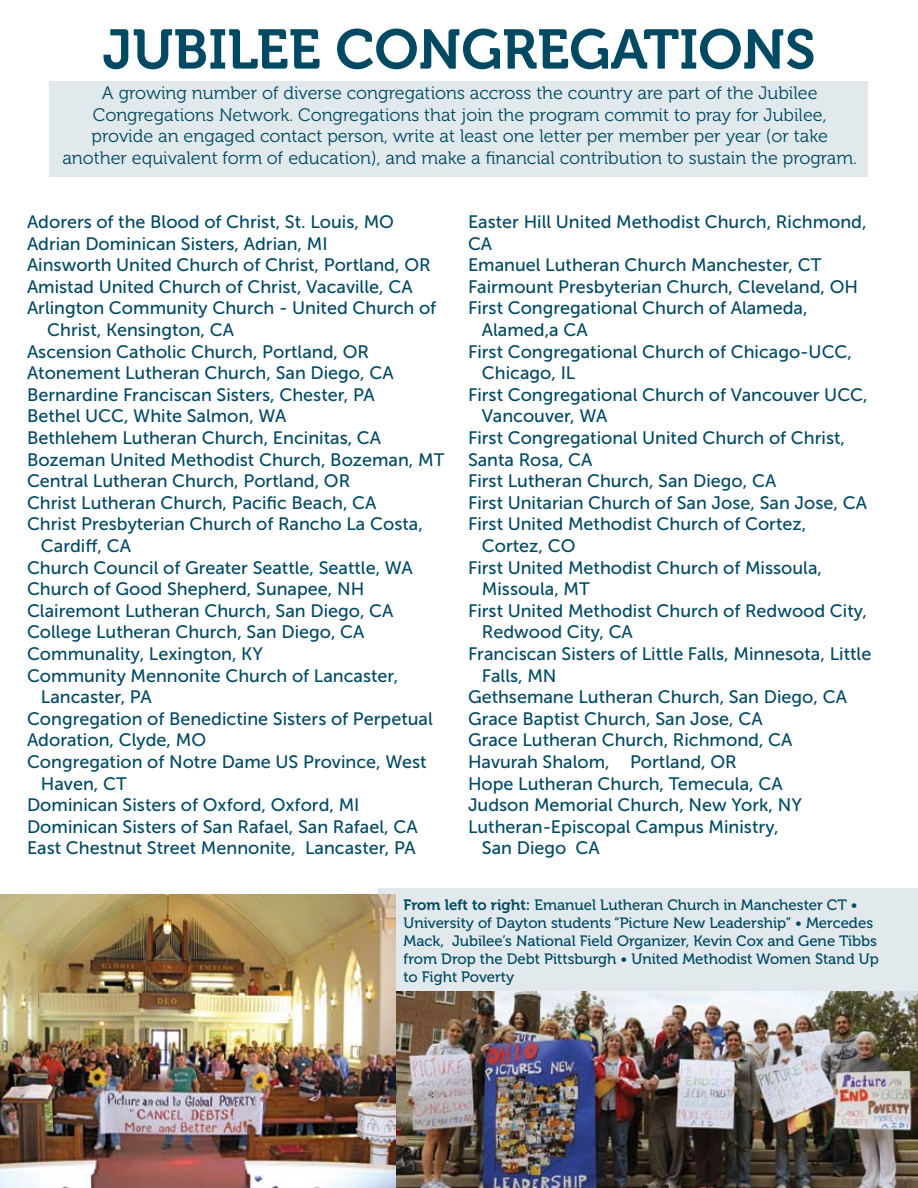
<style>
.page{position:relative;width:918px;height:1188px;background:#fff}
.page>*{position:absolute;margin:0;border:0;box-sizing:border-box;transform-origin:0 0}
.t1{font:55.5px "Museo 700";color:#004963}
.t2{font:18px "Museo Sans 500";color:#004963}
.t3{font:18px/21.6px "Museo 300";color:#004963;text-align:center}
.t4{font:15px/18px "Museo 500";color:#004963}
.s1{font-family:"Museo 700"}
</style>
<div class="page">
<div style="left:50px;top:81px;width:818px;height:96px;background:#e1e9ec"></div>
<div style="left:378px;top:888px;width:540px;height:132px;background:#e1e9ec"></div>
<img style="left:395px;top:991px;width:523px;height:197px">
<img style="left:0;top:895px;width:395px;height:293px">
<h1 class="t1" style="left:102px;top:19px;width:715px">JUBILEE CONGREGATIONS</h1>
<p class="t3" style="left:62px;top:82px;width:796px">A growing number of diverse congregations accross the country are part of the Jubilee Congregations Network. Congregations that join the program commit to pray for Jubilee, provide an engaged contact person, write at least one letter per member per year (or take another equivalent form of education), and make a financial contribution to sustain the program.</p>
<p class="t2" style="left:27px;top:212px;width:369px">Adorers of the Blood of Christ, St. Louis, MO</p>
<p class="t2" style="left:27px;top:234px;width:302px">Adrian Dominican Sisters, Adrian, MI</p>
<p class="t2" style="left:27px;top:255px;width:405px">Ainsworth United Church of Christ, Portland, OR</p>
<p class="t2" style="left:27px;top:277px;width:387px">Amistad United Church of Christ, Vacaville, CA</p>
<p class="t2" style="left:27px;top:298px;width:411px">Arlington Community Church - United Church of</p>
<p class="t2" style="left:47px;top:320px;width:188px">Christ, Kensington, CA</p>
<p class="t2" style="left:27px;top:342px;width:344px">Ascension Catholic Church, Portland, OR</p>
<p class="t2" style="left:27px;top:363px;width:368px">Atonement Lutheran Church, San Diego, CA</p>
<p class="t2" style="left:27px;top:385px;width:349px">Bernardine Franciscan Sisters, Chester, PA</p>
<p class="t2" style="left:27px;top:406px;width:261px">Bethel UCC, White Salmon, WA</p>
<p class="t2" style="left:27px;top:428px;width:356px">Bethlehem Lutheran Church, Encinitas, CA</p>
<p class="t2" style="left:27px;top:450px;width:419px">Bozeman United Methodist Church, Bozeman, MT</p>
<p class="t2" style="left:27px;top:471px;width:325px">Central Lutheran Church, Portland, OR</p>
<p class="t2" style="left:27px;top:493px;width:351px">Christ Lutheran Church, Pacific Beach, CA</p>
<p class="t2" style="left:27px;top:514px;width:397px">Christ Presbyterian Church of Rancho La Costa,</p>
<p class="t2" style="left:41px;top:536px;width:92px">Cardiff, CA</p>
<p class="t2" style="left:27px;top:558px;width:387px">Church Council of Greater Seattle, Seattle, WA</p>
<p class="t2" style="left:27px;top:579px;width:339px">Church of Good Shepherd, Sunapee, NH</p>
<p class="t2" style="left:27px;top:601px;width:368px">Clairemont Lutheran Church, San Diego, CA</p>
<p class="t2" style="left:27px;top:622px;width:339px">College Lutheran Church, San Diego, CA</p>
<p class="t2" style="left:27px;top:644px;width:238px">Communality, Lexington, KY</p>
<p class="t2" style="left:27px;top:666px;width:373px">Community Mennonite Church of Lancaster,</p>
<p class="t2" style="left:41px;top:687px;width:112px">Lancaster, PA</p>
<p class="t2" style="left:27px;top:709px;width:407px">Congregation of Benedictine Sisters of Perpetual</p>
<p class="t2" style="left:27px;top:730px;width:181px">Adoration, Clyde, MO</p>
<p class="t2" style="left:27px;top:752px;width:401px">Congregation of Notre Dame US Province, West</p>
<p class="t2" style="left:41px;top:774px;width:87px">Haven, CT</p>
<p class="t2" style="left:27px;top:795px;width:334px">Dominican Sisters of Oxford, Oxford, MI</p>
<p class="t2" style="left:27px;top:817px;width:392px">Dominican Sisters of San Rafael, San Rafael, CA</p>
<p class="t2" style="left:27px;top:838px;width:390px">East Chestnut Street Mennonite, Lancaster, PA</p>
<p class="t2" style="left:468px;top:212px;width:400px">Easter Hill United Methodist Church, Richmond,</p>
<p class="t2" style="left:468px;top:234px;width:26px">CA</p>
<p class="t2" style="left:468px;top:255px;width:355px">Emanuel Lutheran Church Manchester, CT</p>
<p class="t2" style="left:468px;top:277px;width:392px">Fairmount Presbyterian Church, Cleveland, OH</p>
<p class="t2" style="left:468px;top:298px;width:341px">First Congregational Church of Alameda,</p>
<p class="t2" style="left:482px;top:320px;width:107px">Alamed,a CA</p>
<p class="t2" style="left:468px;top:342px;width:386px">First Congregational Church of Chicago-UCC,</p>
<p class="t2" style="left:482px;top:363px;width:95px">Chicago, IL</p>
<p class="t2" style="left:468px;top:385px;width:401px">First Congregational Church of Vancouver UCC,</p>
<p class="t2" style="left:482px;top:406px;width:127px">Vancouver, WA</p>
<p class="t2" style="left:468px;top:428px;width:379px">First Congregational United Church of Christ,</p>
<p class="t2" style="left:468px;top:450px;width:126px">Santa Rosa, CA</p>
<p class="t2" style="left:468px;top:471px;width:310px">First Lutheran Church, San Diego, CA</p>
<p class="t2" style="left:468px;top:493px;width:401px">First Unitarian Church of San Jose, San Jose, CA</p>
<p class="t2" style="left:468px;top:514px;width:340px">First United Methodist Church of Cortez,</p>
<p class="t2" style="left:482px;top:536px;width:95px">Cortez, CO</p>
<p class="t2" style="left:468px;top:558px;width:356px">First United Methodist Church of Missoula,</p>
<p class="t2" style="left:482px;top:579px;width:109px">Missoula, MT</p>
<p class="t2" style="left:468px;top:601px;width:401px">First United Methodist Church of Redwood City,</p>
<p class="t2" style="left:482px;top:622px;width:153px">Redwood City, CA</p>
<p class="t2" style="left:468px;top:644px;width:405px">Franciscan Sisters of Little Falls, Minnesota, Little</p>
<p class="t2" style="left:482px;top:666px;width:76px">Falls, MN</p>
<p class="t2" style="left:468px;top:687px;width:381px">Gethsemane Lutheran Church, San Diego, CA</p>
<p class="t2" style="left:468px;top:709px;width:296px">Grace Baptist Church, San Jose, CA</p>
<p class="t2" style="left:468px;top:730px;width:326px">Grace Lutheran Church, Richmond, CA</p>
<p class="t2" style="left:468px;top:752px;width:270px">Havurah Shalom, Portland, OR</p>
<p class="t2" style="left:468px;top:774px;width:316px">Hope Lutheran Church, Temecula, CA</p>
<p class="t2" style="left:468px;top:795px;width:335px">Judson Memorial Church, New York, NY</p>
<p class="t2" style="left:468px;top:817px;width:312px">Lutheran-Episcopal Campus Ministry,</p>
<p class="t2" style="left:482px;top:838px;width:120px">San Diego CA</p>
<p class="t4" style="left:404px;top:896px;width:477px"><span class="s1">From left to right:</span> Emanuel Lutheran Church in Manchester CT • University of Dayton students “Picture New Leadership” • Mercedes Mack, Jubilee’s National Field Organizer, Kevin Cox and Gene Tibbs from Drop the Debt Pittsburgh • United Methodist Women Stand Up to Fight Poverty</p>
</div>
